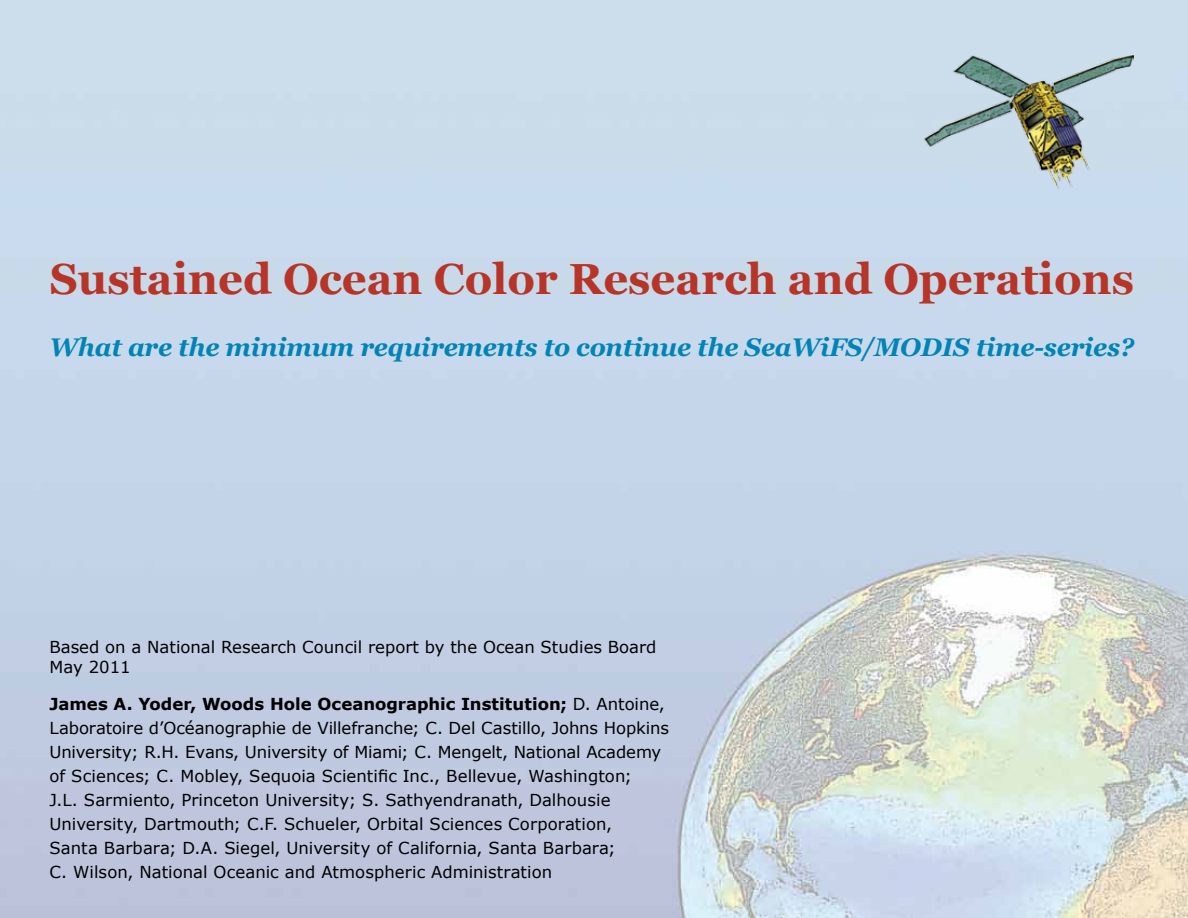
<style>
.page{position:relative;width:1188px;height:918px;background:#fff}
.page>*{position:absolute;margin:0;border:0;box-sizing:border-box;transform-origin:0 0}
.t1{font:700 43.5px "Georgia";color:#b63528}
.t2{font:italic 700 25.5px "Georgia";letter-spacing:-.01em;color:#0084b6}
.t3{font:16.5px/24px "Verdana";color:#000}
.s1{font-weight:700}
</style>
<div class="page">
<img style="left:0;top:0;width:1188px;height:918px">
<img style="left:925px;top:54px;width:209px;height:135px">
<h1 class="t1" style="left:50px;top:251px;width:1086px">Sustained Ocean Color Research and Operations</h1>
<h2 class="t2" style="left:50px;top:331px;width:1086px">What are the minimum requirements to continue the SeaWiFS/MODIS time-series?</h2>
<p class="t3" style="left:50px;top:637px;width:609px;line-height:19.8px">Based on a National Research Council report by the Ocean Studies Board<br>May 2011</p>
<p class="t3" style="left:50px;top:693px;width:621px"><span class="s1">James A. Yoder, Woods Hole Oceanographic Institution;</span> D. Antoine, Laboratoire d’Océanographie de Villefranche; C. Del Castillo, Johns Hopkins University; R.H. Evans, University of Miami; C. Mengelt, National Academy of Sciences; C. Mobley, Sequoia Scientific Inc., Bellevue, Washington;<br>J.L. Sarmiento, Princeton University; S. Sathyendranath, Dalhousie University, Dartmouth; C.F. Schueler, Orbital Sciences Corporation,<br>Santa Barbara; D.A. Siegel, University of California, Santa Barbara;<br>C. Wilson, National Oceanic and Atmospheric Administration</p>
</div>
